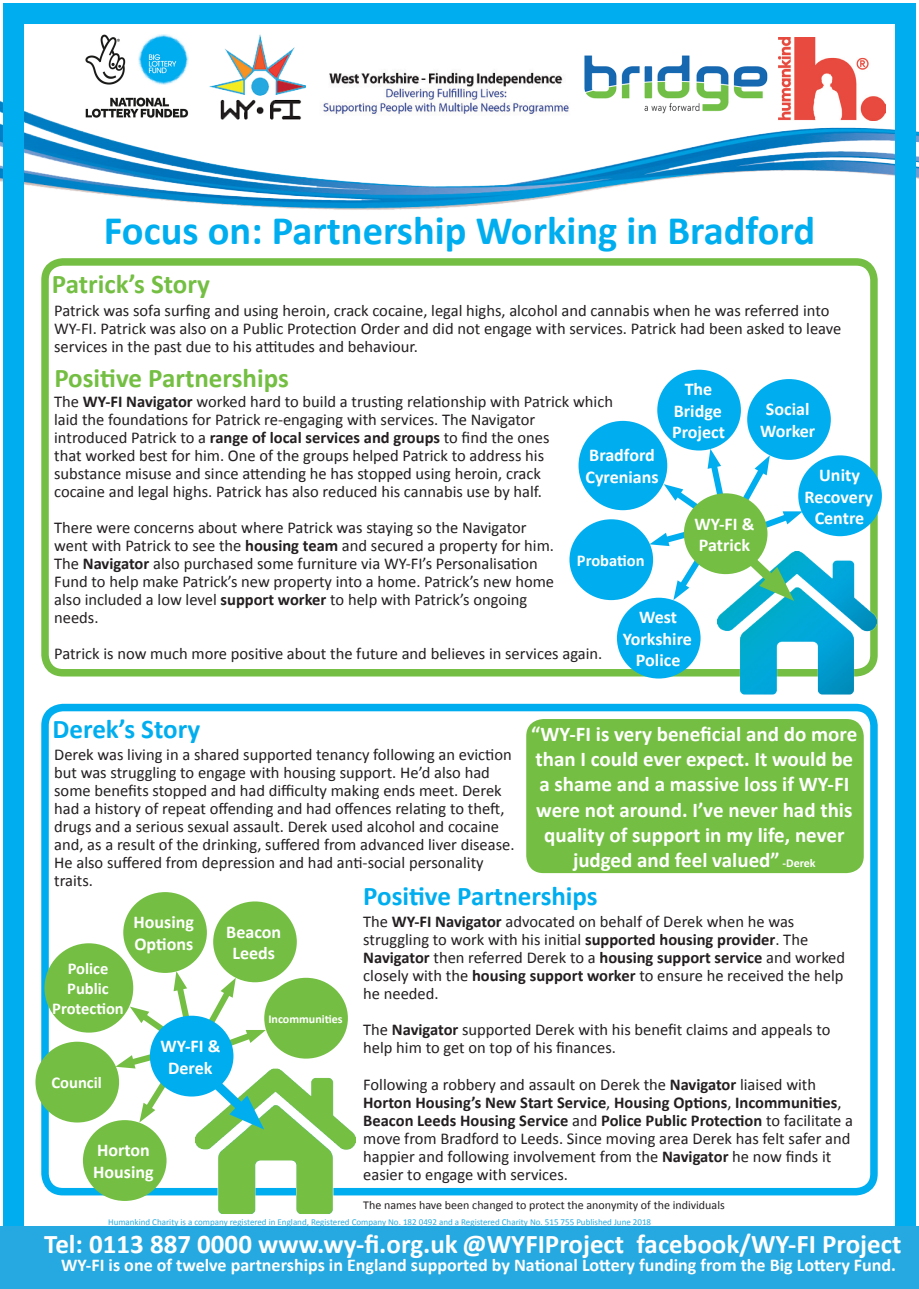
<style>
.page{position:relative;width:919px;height:1289px;background:#fff}
.page>*{position:absolute;margin:0;border:0;box-sizing:border-box;transform-origin:0 0}
.t1{font:700 40.5px "Calibri";color:#00aeef}
.t2{font:700 27px "Calibri";color:#fff}
.t3{font:700 27px "Calibri";color:#74bf43}
.t4{font:700 27px "Calibri";color:#00aeef}
.t5{font:700 21px/25.2px "Calibri";color:#fff;text-align:center}
.t6{font:700 18px/21.6px "Calibri";color:#fff;text-align:center}
.t7{font:16.5px/18px "Calibri";color:#231f20}
.t8{font:700 16.5px/19.8px "Calibri";color:#fff;text-align:center}
.t9{font:12px "Calibri";color:#231f20}
.t10{font:700 12px "Calibri";color:#fff}
.t11{font:9px "Calibri";color:#26a9e0}
.s1{font-weight:700}
.s2{font-size:12px}
</style>
<div class="page">
<img style="left:0;top:91px;width:918px;height:121px">
<div style="left:3px;top:3px;width:912px;height:1282px;border:21px solid #00aeef"></div>
<div style="left:0;top:1226px;width:918px;height:62px;background:#26a9e0"></div>
<img style="left:179px;top:34px;width:127px;height:93px">
<img style="left:306px;top:72px;width:278px;height:72px">
<img style="left:583px;top:55px;width:185px;height:58px">
<img style="left:76px;top:34px;width:120px;height:90px">
<div style="left:41px;top:258px;width:836px;height:418px;border:8px solid #74bf43;border-radius:18px"></div>
<img style="left:717px;top:551px;width:159px;height:144px">
<div style="left:657px;top:370px;width:83px;height:80px;background:#00aeef;border-radius:50%"></div>
<div style="left:747px;top:379px;width:83px;height:81px;background:#00aeef;border-radius:50%"></div>
<div style="left:569px;top:519px;width:84px;height:81px;background:#00aeef;border-radius:50%"></div>
<div style="left:578px;top:421px;width:89px;height:89px;background:#00aeef;border-radius:50%"></div>
<div style="left:798px;top:455px;width:83px;height:81px;background:#00aeef;border-radius:50%"></div>
<div style="left:617px;top:597px;width:83px;height:81px;background:#00aeef;border-radius:50%"></div>
<svg style="left:649px;top:449px;width:153px;height:152px"></svg>
<div style="left:683px;top:493px;width:84px;height:81px;background:#74bf43;border-radius:50%"></div>
<div style="left:41px;top:703px;width:836px;height:492px;border:8px solid #00aeef;border-radius:18px"></div>
<img style="left:195px;top:1068px;width:161px;height:146px">
<div style="left:525px;top:718px;width:339px;height:155px;background:#74bf43;border-radius:18px"></div>
<div style="left:524px;top:717px;width:341px;height:157px;border:2px solid #fff;border-radius:18px"></div>
<div style="left:123px;top:892px;width:84px;height:80px;background:#74bf43;border-radius:50%"></div>
<div style="left:213px;top:901px;width:84px;height:81px;background:#74bf43;border-radius:50%"></div>
<div style="left:35px;top:1041px;width:84px;height:81px;background:#74bf43;border-radius:50%"></div>
<div style="left:44px;top:943px;width:89px;height:89px;background:#74bf43;border-radius:50%"></div>
<div style="left:264px;top:977px;width:84px;height:81px;background:#74bf43;border-radius:50%"></div>
<div style="left:83px;top:1120px;width:83px;height:80px;background:#74bf43;border-radius:50%"></div>
<svg style="left:115px;top:971px;width:151px;height:158px"></svg>
<div style="left:150px;top:1015px;width:83px;height:81px;background:#00aeef;border-radius:50%"></div>
<img style="left:778px;top:37px;width:107px;height:83px">
<p class="t1" style="left:104px;top:205px;width:712px">Focus on: Partnership Working in Bradford</p>
<p class="t3" style="left:52px;top:267px;width:159px">Patrick’s Story</p>
<p class="t7" style="left:54px;top:301px;width:776px">Patrick was sofa surfing and using heroin, crack cocaine, legal highs, alcohol and cannabis when he was referred into</p>
<p class="t7" style="left:54px;top:319px;width:788px">WY-FI. Patrick was also on a Public Protection Order and did not engage with services. Patrick had been asked to leave services in the past due to his attitudes and behaviour.</p>
<p class="t3" style="left:54px;top:360px;width:236px">Positive Partnerships</p>
<p class="t6" style="left:672px;top:378px;width:54px">The<br>Bridge<br>Project</p>
<p class="t7" style="left:54px;top:392px;width:560px">The <span class="s1">WY-FI Navigator</span> worked hard to build a trusting relationship with Patrick which</p>
<p class="t7" style="left:54px;top:410px;width:482px">laid the foundations for Patrick re-engaging with services. The Navigator</p>
<p class="t7" style="left:54px;top:428px;width:497px">introduced Patrick to a <span class="s1">range of local services and groups</span> to find the ones</p>
<p class="t7" style="left:54px;top:446px;width:491px">that worked best for him. One of the groups helped Patrick to address his</p>
<p class="t7" style="left:54px;top:464px;width:488px">substance misuse and since attending he has stopped using heroin, crack</p>
<p class="t7" style="left:54px;top:482px;width:489px">cocaine and legal highs. Patrick has also reduced his cannabis use by half.</p>
<p class="t7" style="left:54px;top:518px;width:474px">There were concerns about where Patrick was staying so the Navigator</p>
<p class="t7" style="left:54px;top:536px;width:501px">went with Patrick to see the <span class="s1">housing team</span> and secured a property for him.</p>
<p class="t7" style="left:54px;top:554px;width:485px">The <span class="s1">Navigator</span> also purchased some furniture via WY-FI’s Personalisation</p>
<p class="t7" style="left:54px;top:572px;width:501px">Fund to help make Patrick’s new property into a home. Patrick’s new home</p>
<p class="t7" style="left:54px;top:590px;width:474px">also included a low level <span class="s1">support worker</span> to help with Patrick’s ongoing</p>
<p class="t7" style="left:54px;top:608px;width:46px">needs.</p>
<p class="t7" style="left:54px;top:644px;width:549px">Patrick is now much more positive about the future and believes in services again.</p>
<p class="t6" style="left:760px;top:398px;width:57px">Social<br>Worker</p>
<p class="t6" style="left:585px;top:444px;width:75px;text-align:left">Bradford<br>Cyrenians</p>
<p class="t6" style="left:804px;top:464px;width:70px">Unity<br>Recovery<br>Centre</p>
<p class="t6" style="left:694px;top:513px;width:62px;text-align:left">WY-FI &amp;<br>Patrick</p>
<p class="t8" style="left:577px;top:550px;width:69px">Probation</p>
<p class="t6" style="left:623px;top:606px;width:70px">West<br>Yorkshire<br>Police</p>
<p class="t4" style="left:52px;top:711px;width:149px">Derek’s Story</p>
<p class="t5" style="left:531px;top:721px;width:327px">“WY-FI is very beneficial and do more than I could ever expect. It would be a shame and a massive loss if WY-FI were not around. I’ve never had this quality of support in my life, never judged and feel valued” <span class="s2">-Derek</span></p>
<p class="t7" style="left:54px;top:746px;width:462px">Derek was living in a shared supported tenancy following an eviction but was struggling to engage with housing support. He’d also had some benefits stopped and had difficulty making ends meet. Derek had a history of repeat offending and had offences relating to theft, drugs and a serious sexual assault. Derek used alcohol and cocaine and, as a result of the drinking, suffered from advanced liver disease.<br>He also suffered from depression and had anti-social personality traits.</p>
<p class="t4" style="left:363px;top:878px;width:236px">Positive Partnerships</p>
<p class="t8" style="left:52px;top:958px;width:73px">Police<br>Public<br>Protection</p>
<p class="t8" style="left:52px;top:1072px;width:52px">Council</p>
<p class="t6" style="left:133px;top:911px;width:62px;text-align:left">Housing<br>Options</p>
<p class="t6" style="left:226px;top:921px;width:56px">Beacon<br>Leeds</p>
<p class="t6" style="left:160px;top:1035px;width:62px">WY-FI &amp;<br>Derek</p>
<p class="t10" style="left:268px;top:1011px;width:76px">Incommunities</p>
<p class="t6" style="left:93px;top:1139px;width:62px;text-align:left">Horton<br>Housing</p>
<p class="t7" style="left:363px;top:913px;width:483px">The <span class="s1">WY-FI Navigator</span> advocated on behalf of Derek when he was struggling to work with his initial <span class="s1">supported housing provider</span>. The <span class="s1">Navigator</span> then referred Derek to a <span class="s1">housing support service</span> and worked closely with the <span class="s1">housing support worker</span> to ensure he received the help he needed.</p>
<p class="t7" style="left:363px;top:1021px;width:468px">The <span class="s1">Navigator</span> supported Derek with his benefit claims and appeals to help him to get on top of his finances.</p>
<p class="t7" style="left:363px;top:1075px;width:491px">Following a robbery and assault on Derek the <span class="s1">Navigator</span> liaised with <span class="s1">Horton Housing’s New Start Service</span>, <span class="s1">Housing Options</span>, <span class="s1">Incommunities</span>, <span class="s1">Beacon Leeds Housing Service</span> and <span class="s1">Police Public Protection</span> to facilitate a move from Bradford to Leeds. Since moving area Derek has felt safer and happier and following involvement from the <span class="s1">Navigator</span> he now finds it easier to engage with services.</p>
<p class="t9" style="left:363px;top:1196px;width:363px">The names have been changed to protect the anonymity of the individuals</p>
<p class="t11" style="left:108px;top:1216px;width:544px">Humankind Charity is a company registered in England, Registered Company No. 182 0492 and a Registered Charity No. 515 755 Published June 2018</p>
<p class="t2" style="left:44px;top:1226px;width:858px">Tel: 0113 887 0000 www.wy-fi.org.uk @WYFIProject facebook/WY-FI Project</p>
<p class="t6" style="left:61px;top:1254px;width:836px">WY-FI is one of twelve partnerships in England supported by National Lottery funding from the Big Lottery Fund.</p>
</div>
